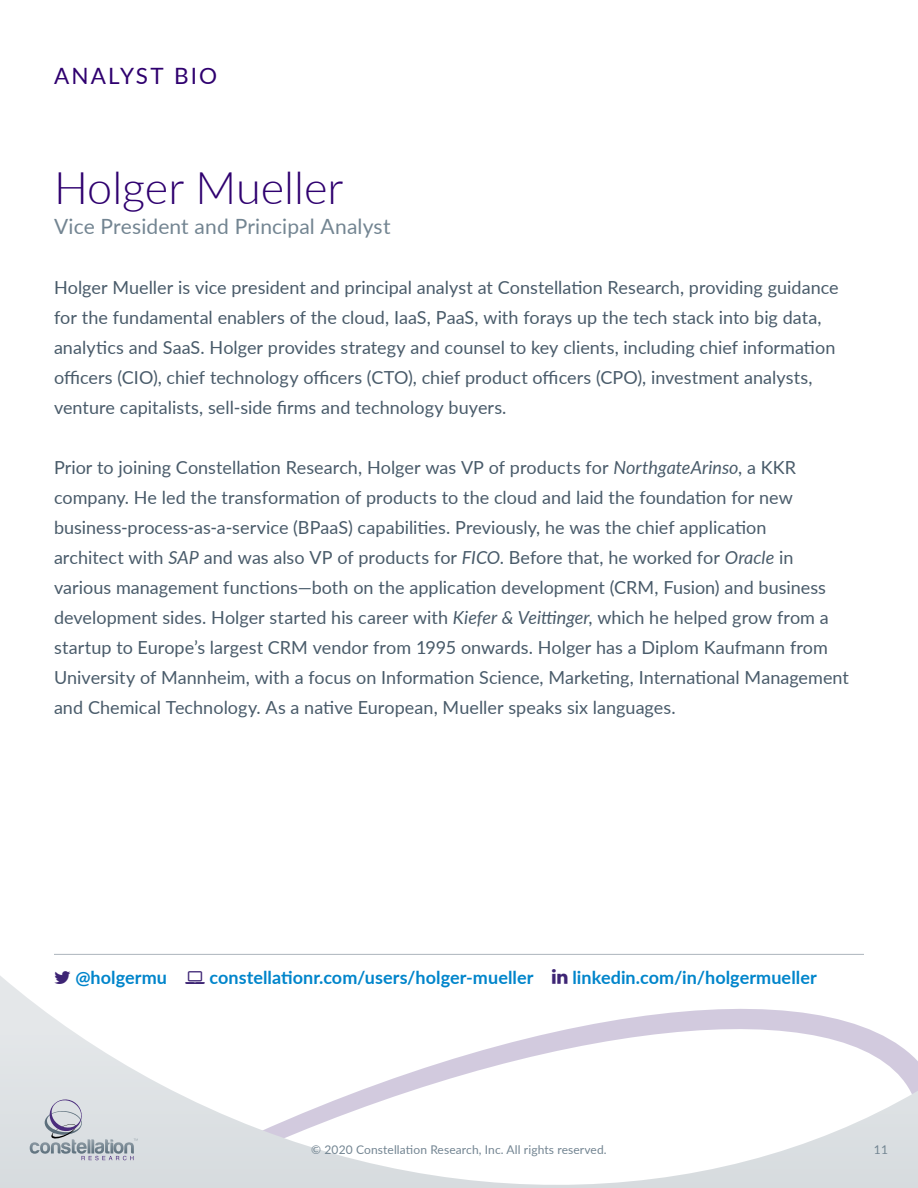
<style>
.page{position:relative;width:918px;height:1188px;background:#fff}
.page>*{position:absolute;margin:0;border:0;box-sizing:border-box;transform-origin:0 0}
.t1{font:300 45px "Lato";color:#2f006f}
.t2{font:22.5px "Lato";letter-spacing:.1em;color:#2f006f}
.t3{font:21px "Lato";letter-spacing:.005em;color:#738592}
.t4{font:18px/30px "Lato";color:#495b6a}
.t5{font:700 18px "Lato";letter-spacing:.005em;color:#0085cb}
.t6{font:12px "Lato";letter-spacing:.01em;color:#738592}
.s1{font-style:italic}
</style>
<div class="page">
<svg style="left:0;top:976px;width:918px;height:212px"></svg>
<svg style="left:30px;top:1099px;width:108px;height:61px;background:#c6cbd2"></svg>
<hr style="left:54px;top:954px;width:810px;height:1px;background:#acb5bc">
<svg style="left:54px;top:976px;width:16px;height:8px"></svg>
<svg style="left:186px;top:976px;width:19px;height:8px"></svg>
<svg style="left:552px;top:976px;width:16px;height:8px"></svg>
<p class="t2" style="left:54px;top:60px;width:165px">ANALYST BIO</p>
<h1 class="t1" style="left:54px;top:157px;width:291px">Holger Mueller</h1>
<p class="t3" style="left:54px;top:211px;width:338px">Vice President and Principal Analyst</p>
<p class="t4" style="left:54px;top:272px;width:786px">Holger Mueller is vice president and principal analyst at Constellation Research, providing guidance for the fundamental enablers of the cloud, IaaS, PaaS, with forays up the tech stack into big data, analytics and SaaS. Holger provides strategy and counsel to key clients, including chief information officers (CIO), chief technology officers (CTO), chief product officers (CPO), investment analysts, venture capitalists, sell-side firms and technology buyers.</p>
<p class="t4" style="left:54px;top:452px;width:796px">Prior to joining Constellation Research, Holger was VP of products for <span class="s1">NorthgateArinso</span>, a KKR company. He led the transformation of products to the cloud and laid the foundation for new business-process-as-a-service (BPaaS) capabilities. Previously, he was the chief application<br>architect with <span class="s1">SAP</span> and was also VP of products for <span class="s1">FICO</span>. Before that, he worked for <span class="s1">Oracle</span> in various management functions—both on the application development (CRM, Fusion) and business development sides. Holger started his career with <span class="s1">Kiefer &amp; Veittinger</span>, which he helped grow from a startup to Europe’s largest CRM vendor from 1995 onwards. Holger has a Diplom Kaufmann from University of Mannheim, with a focus on Information Science, Marketing, International Management and Chemical Technology. As a native European, Mueller speaks six languages.</p>
<p class="t5" style="left:75px;top:964px;width:93px">@holgermu</p>
<p class="t5" style="left:210px;top:964px;width:326px">constellationr.com/users/holger-mueller</p>
<p class="t5" style="left:572px;top:964px;width:246px">linkedin.com/in/holgermueller</p>
<p class="t6" style="left:311px;top:1141px;width:297px">© 2020 Constellation Research, Inc. All rights reserved.</p>
<p class="t6" style="left:874px;top:1141px;width:16px">11</p>
</div>
